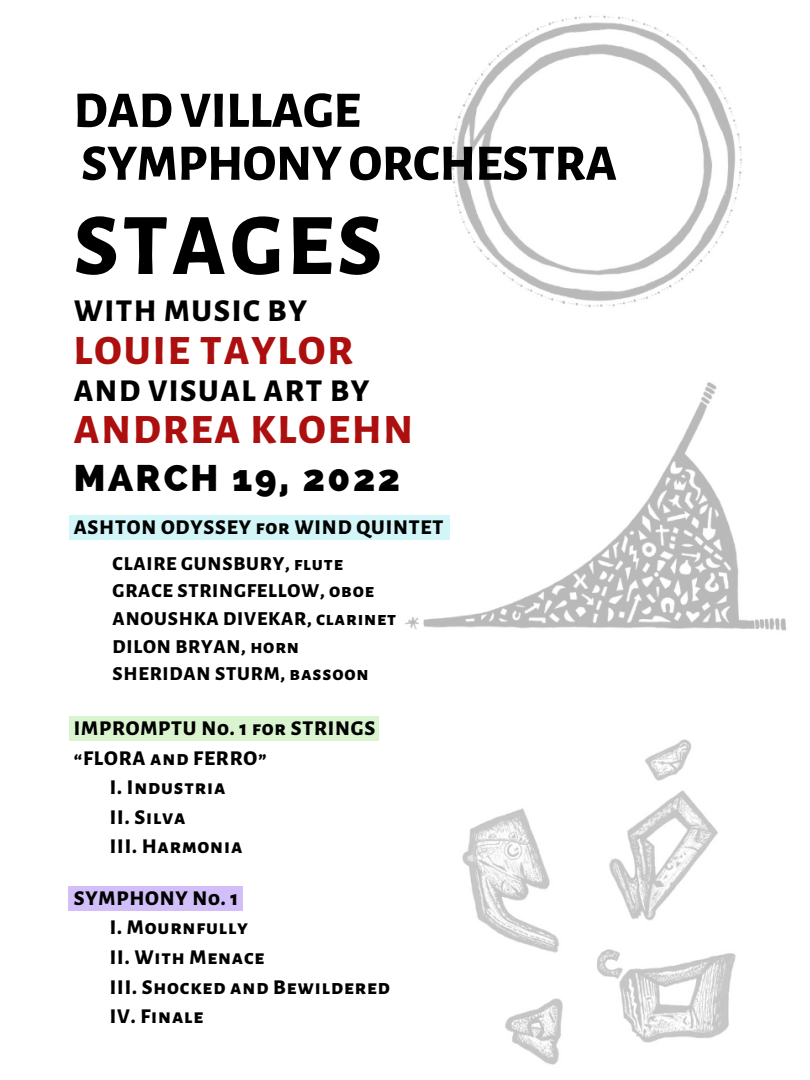
<style>
.page{position:relative;width:810px;height:1080px;background:#fff}
.page>*{position:absolute;margin:0;border:0;box-sizing:border-box;transform-origin:0 0}
.t1{font:800 88px "Alegreya Sans SC";letter-spacing:.05em;color:#000}
.t2{font:800 51.25px/53px "Alegreya Sans SC";color:#000}
.t3{font:800 42.12px "Alegreya Sans SC";letter-spacing:.05em;color:#ad0f0f}
.t4{font:800 37.12px "Raleway";letter-spacing:.07em;color:#000}
.t5{font:800 32.12px "Alegreya Sans SC";letter-spacing:.05em;color:#000}
.t6{font:800 21.25px "Alegreya Sans SC";letter-spacing:.04em;color:#000}
.t7{font:800 20px "Alegreya Sans SC";letter-spacing:.04em;color:#000}
</style>
<div class="page">
<img style="left:68px;top:15px;width:719px;height:1050px">
<div style="left:69px;top:515px;width:380px;height:25px;background:#d2f6f8"></div>
<div style="left:69px;top:716px;width:310px;height:25px;background:#dbf4d0"></div>
<div style="left:69px;top:886px;width:174px;height:25px;background:#d2bff9"></div>
<p class="t2" style="left:74px;top:85px;width:545px">DADVILLAGE<br>SYMPHONYORCHESTRA</p>
<p class="t1" style="left:74px;top:204px;width:310px">STAGES</p>
<p class="t5" style="left:74px;top:296px;width:234px">WITH MUSIC BY</p>
<p class="t3" style="left:74px;top:330px;width:281px">LOUIE TAYLOR</p>
<p class="t5" style="left:74px;top:375px;width:297px">AND VISUAL ART BY</p>
<p class="t3" style="left:74px;top:409px;width:341px">ANDREA KLOEHN</p>
<p class="t4" style="left:74px;top:456px;width:328px">MARCH 19, 2022</p>
<p class="t6" style="left:74px;top:517px;width:371px">ASHTON ODYSSEY for WIND QUINTET</p>
<p class="t7" style="left:113px;top:554px;width:232px">CLAIRE GUNSBURY, flute</p>
<p class="t7" style="left:113px;top:581px;width:263px">GRACE STRINGFELLOW, oboe</p>
<p class="t7" style="left:113px;top:609px;width:285px">ANOUSHKA DIVEKAR, clarinet</p>
<p class="t7" style="left:113px;top:637px;width:188px">DILON BRYAN, horn</p>
<p class="t7" style="left:113px;top:664px;width:258px">SHERIDAN STURM, bassoon</p>
<p class="t6" style="left:74px;top:718px;width:303px">IMPROMPTU No. 1 for STRINGS</p>
<p class="t6" style="left:74px;top:748px;width:194px">“FLORA and FERRO”</p>
<p class="t6" style="left:110px;top:777px;width:117px">I. Industria</p>
<p class="t6" style="left:110px;top:807px;width:77px">II. Silva</p>
<p class="t6" style="left:110px;top:836px;width:134px">III. Harmonia</p>
<p class="t6" style="left:74px;top:888px;width:166px">SYMPHONY No. 1</p>
<p class="t6" style="left:110px;top:917px;width:140px">I. Mournfully</p>
<p class="t6" style="left:110px;top:947px;width:156px">II. With Menace</p>
<p class="t6" style="left:110px;top:977px;width:282px">III. Shocked and Bewildered</p>
<p class="t6" style="left:110px;top:1006px;width:95px">IV. Finale</p>
</div>
